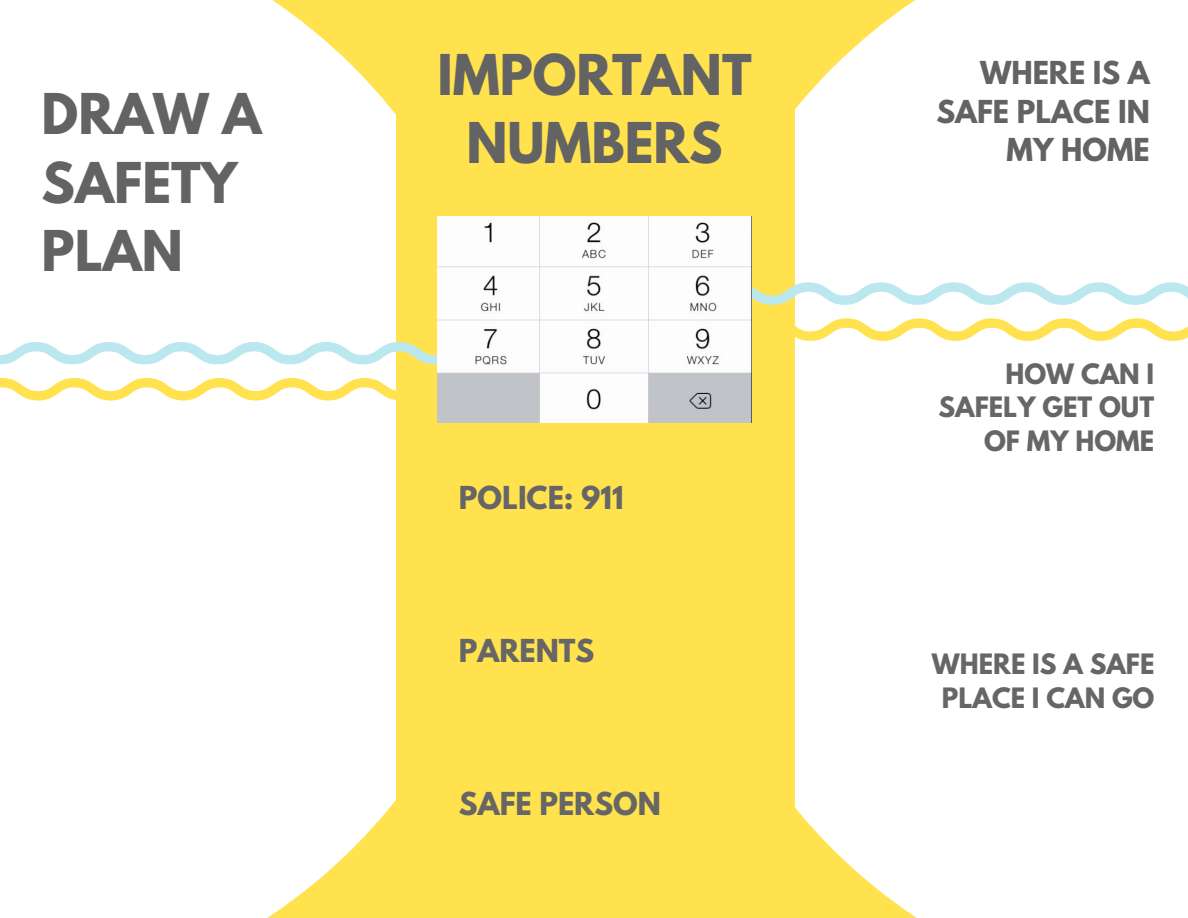
<style>
.page{position:relative;width:1188px;height:918px;background:#fff}
.page>*{position:absolute;margin:0;border:0;box-sizing:border-box;transform-origin:0 0}
.t1{font:700 49.8px/68.7px "League Spartan";color:#636363;text-align:center}
.t2{font:700 28.05px "League Spartan";color:#666}
.t3{font:700 28.05px/38.2px "League Spartan";color:#636363;text-align:right}
.t4{font:700 24.9px/33.8px "League Spartan";color:#666;text-align:center}
</style>
<div class="page">
<svg style="left:0;top:0;width:396px;height:918px"></svg>
<svg style="left:794px;top:0;width:123px;height:918px"></svg>
<div style="left:396px;top:0;width:398px;height:918px;background:#ffe24e"></div>
<svg style="left:751px;top:282px;width:437px;height:23px"></svg>
<svg style="left:794px;top:318px;width:394px;height:23px"></svg>
<svg style="left:0;top:342px;width:438px;height:22px"></svg>
<svg style="left:0;top:378px;width:438px;height:22px"></svg>
<img style="left:438px;top:216px;width:313px;height:207px">
<h1 class="t1" style="left:42px;top:86px;width:221px;text-align:left">DRAW A<br>SAFETY<br>PLAN</h1>
<h1 class="t1" style="left:437px;top:46px;width:316px">IMPORTANT<br>NUMBERS</h1>
<p class="t2" style="left:459px;top:483px;width:166px">POLICE: 911</p>
<p class="t2" style="left:459px;top:636px;width:137px">PARENTS</p>
<p class="t2" style="left:459px;top:789px;width:203px">SAFE PERSON</p>
<p class="t3" style="left:936px;top:58px;width:215px">WHERE IS A<br>SAFE PLACE IN<br>MY HOME</p>
<p class="t4" style="left:939px;top:360px;width:217px;text-align:right">HOW CAN I<br>SAFELY GET OUT<br>OF MY HOME</p>
<p class="t4" style="left:932px;top:650px;width:224px">WHERE IS A SAFE<br>PLACE I CAN GO</p>
</div>
